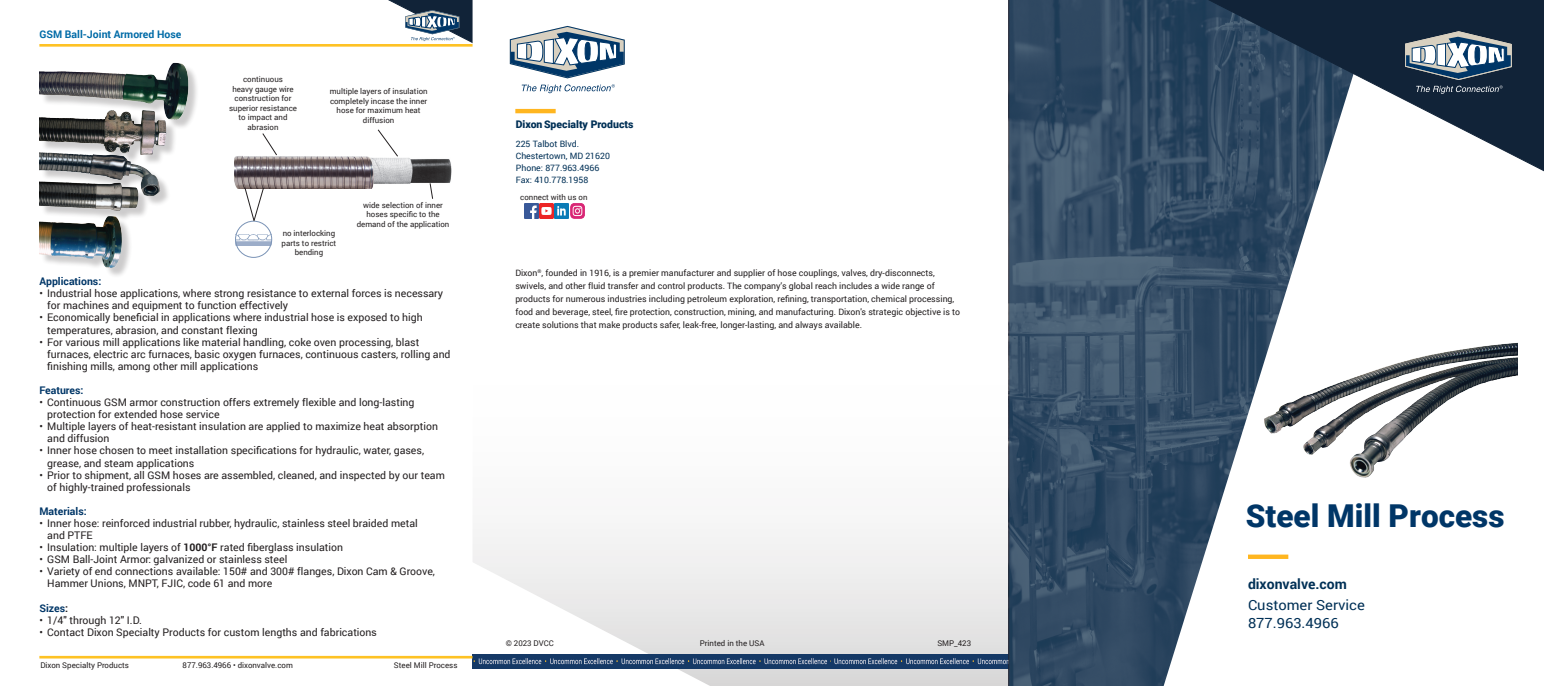
<style>
.page{position:relative;width:1544px;height:686px;background:#fff}
.page>*{position:absolute;margin:0;border:0;box-sizing:border-box;transform-origin:0 0}
._2020_Product_Sub-heading{font:900 31.5px "Roboto";color:#003667}
._2020_Product_Sub-heading-2{font:14px "Roboto";color:#003056;scale:1.05 1}
._2020_Product_Sub-heading-3{font:700 14px "Roboto";color:#003056}
.t1{font:10.5px/12.1px "Roboto";color:#231f20}
._2020_Product_Sub-heading-4{font:700 10.5px "Roboto";color:#003667}
._2020_Category_Header{font:700 10.5px "Roboto";color:#006ba7}
.text_-_left{font:900 10.5px "Roboto";color:#003056}
.t2{font:8.75px/13.1px "Roboto";color:#231f20}
.address{font:8.75px "Roboto";color:#003056}
.t3{font:7.88px/9.5px "Roboto";color:#231f20;text-align:center}
.s1{font-weight:700}
.s2{color:#231f20}
.s3{font-family:"Arial"}
</style>
<div class="page">
<hr style="left:39px;top:44px;width:433px;height:3px;background:#fec224">
<svg style="left:473px;top:529px;width:535px;height:156px"></svg>
<svg style="left:376px;top:548px;width:334px;height:137px"></svg>
<img style="left:472px;top:653px;width:358px;height:14px">
<img style="left:830px;top:653px;width:178px;height:14px">
<svg style="left:353px;top:0;width:272px;height:93px"></svg>
<hr style="left:515px;top:109px;width:40px;height:4px;background:#ffb620">
<img style="left:524px;top:204px;width:60px;height:14px">
<svg style="left:1008px;top:0;width:193px;height:685px;background:#354e66"></svg>
<img style="left:1163px;top:41px;width:355px;height:644px">
<svg style="left:1248px;top:554px;width:40px;height:4px"></svg>
<svg style="left:1201px;top:0;width:343px;height:197px"></svg>
<svg style="left:1405px;top:31px;width:106px;height:63px;background:#607282"></svg>
<hr style="left:39px;top:655px;width:433px;height:3px;background:#fec224">
<img style="left:39px;top:62px;width:156px;height:210px">
<img style="left:235px;top:234px;width:35px;height:11px">
<div style="left:235px;top:220px;width:37px;height:38px;border:1px solid #7a93b6;border-radius:50%"></div>
<img style="left:376px;top:158px;width:76px;height:26px">
<img style="left:234px;top:156px;width:142px;height:32px">
<svg style="left:262px;top:133px;width:15px;height:23px"></svg>
<svg style="left:369px;top:129px;width:30px;height:54px"></svg>
<svg style="left:244px;top:187px;width:20px;height:35px"></svg>
<svg style="left:429px;top:182px;width:4px;height:17px"></svg>
<img style="left:1263px;top:342px;width:254px;height:137px">
<p class="_2020_Category_Header" style="left:39px;top:27px;width:143px">GSM Ball-Joint Armored Hose</p>
<p class="t3" style="left:229px;top:75px;width:69px">continuous<br>heavy gauge wire construction for superior resistance to impact and abrasion</p>
<p class="t3" style="left:330px;top:86px;width:99px">multiple layers of insulation completely incase the inner hose for maximum heat diffusion</p>
<p class="t3" style="left:281px;top:228px;width:56px">no interlocking parts to restrict bending</p>
<p class="t3" style="left:357px;top:200px;width:94px">wide selection of inner hoses specific to the demand of the application</p>
<p class="_2020_Product_Sub-heading-4" style="left:39px;top:274px;width:63px">Applications:</p>
<p class="t1" style="left:47px;top:287px;width:397px;text-indent:-8px">• Industrial hose applications, where strong resistance to external forces is necessary for machines and equipment to function effectively</p>
<p class="t1" style="left:47px;top:311px;width:377px;text-indent:-8px">• Economically beneficial in applications where industrial hose is exposed to high temperatures, abrasion, and constant flexing</p>
<p class="t1" style="left:47px;top:335px;width:405px;text-indent:-8px">• For various mill applications like material handling, coke oven processing, blast furnaces, electric arc furnaces, basic oxygen furnaces, continuous casters, rolling and finishing mills, among other mill applications</p>
<p class="_2020_Product_Sub-heading-4" style="left:39px;top:382px;width:46px">Features:</p>
<p class="t1" style="left:47px;top:395px;width:369px;text-indent:-8px">• Continuous GSM armor construction offers extremely flexible and long-lasting protection for extended hose service</p>
<p class="t1" style="left:47px;top:420px;width:392px;text-indent:-8px">• Multiple layers of heat-resistant insulation are applied to maximize heat absorption and diffusion</p>
<p class="t1" style="left:47px;top:444px;width:378px;text-indent:-8px">• Inner hose chosen to meet installation specifications for hydraulic, water, gases, grease, and steam applications</p>
<p class="t1" style="left:47px;top:468px;width:399px;text-indent:-8px">• Prior to shipment, all GSM hoses are assembled, cleaned, and inspected by our team of highly-trained professionals</p>
<p class="_2020_Product_Sub-heading-4" style="left:39px;top:503px;width:49px">Materials:</p>
<p class="t1" style="left:47px;top:516px;width:372px;text-indent:-8px">• Inner hose: reinforced industrial rubber, hydraulic, stainless steel braided metal and PTFE</p>
<p class="t1" style="left:39px;top:540px;width:305px">• Insulation: multiple layers of <span class="s1">1000°F</span> rated fiberglass insulation</p>
<p class="t1" style="left:39px;top:552px;width:249px">• GSM Ball-Joint Armor: galvanized or stainless steel</p>
<p class="t1" style="left:47px;top:564px;width:389px;text-indent:-8px">• Variety of end connections available: 150# and 300# flanges, Dixon Cam &amp; Groove,<br>Hammer Unions, MNPT, FJIC, code 61 and more</p>
<p class="_2020_Product_Sub-heading-4" style="left:39px;top:600px;width:30px">Sizes<span class="s2">:</span></p>
<p class="t1" style="left:39px;top:613px;width:104px">• 1/4" through 12" I.D.</p>
<p class="t1" style="left:39px;top:625px;width:339px">• Contact Dixon Specialty Products for custom lengths and fabrication<span class="s3">s</span></p>
<p class="t3" style="left:40px;top:659px;width:90px">Dixon Specialty Products</p>
<p class="t3" style="left:183px;top:659px;width:112px">877.963.4966 • dixonvalve.com</p>
<p class="t3" style="left:394px;top:659px;width:65px">Steel Mill Process</p>
<p class="text_-_left" style="left:516px;top:117px;width:119px">DixonSpecialty Products</p>
<p class="address" style="left:516px;top:137px;width:65px">225 Talbot Blvd.</p>
<p class="address" style="left:516px;top:149px;width:96px">Chestertown, MD 21620</p>
<p class="address" style="left:516px;top:162px;width:85px">Phone: 877.963.4966</p>
<p class="address" style="left:516px;top:174px;width:74px">Fax: 410.778.1958</p>
<p class="t3" style="left:520px;top:192px;width:69px">connect with us on</p>
<p class="t2" style="left:515px;top:265px;width:446px">Dixon<sup>®</sup>, founded in 1916, is a premier manufacturer and supplier of hose couplings, valves, dry-disconnects, swivels, and other fluid transfer and control products. The company’s global reach includes a wide range of products for numerous industries including petroleum exploration, refining, transportation, chemical processing, food and beverage, steel, fire protection, construction, mining, and manufacturing. Dixon's strategic objective is to create solutions that make products safer, leak-free, longer-lasting, and always available.</p>
<p class="t3" style="left:506px;top:637px;width:49px">© 2023 DVCC</p>
<p class="t3" style="left:700px;top:637px;width:66px">Printed in the USA</p>
<p class="t3" style="left:937px;top:637px;width:35px">SMP_423</p>
<p class="_2020_Product_Sub-heading" style="left:1245px;top:493px;width:260px">Steel Mill Process</p>
<p class="_2020_Product_Sub-heading-3" style="left:1248px;top:573px;width:100px">dixonvalve.com</p>
<p class="_2020_Product_Sub-heading-2" style="left:1248px;top:595px;width:113px">Customer Service</p>
<p class="_2020_Product_Sub-heading-2" style="left:1248px;top:612px;width:88px">877.963.4966</p>
</div>
